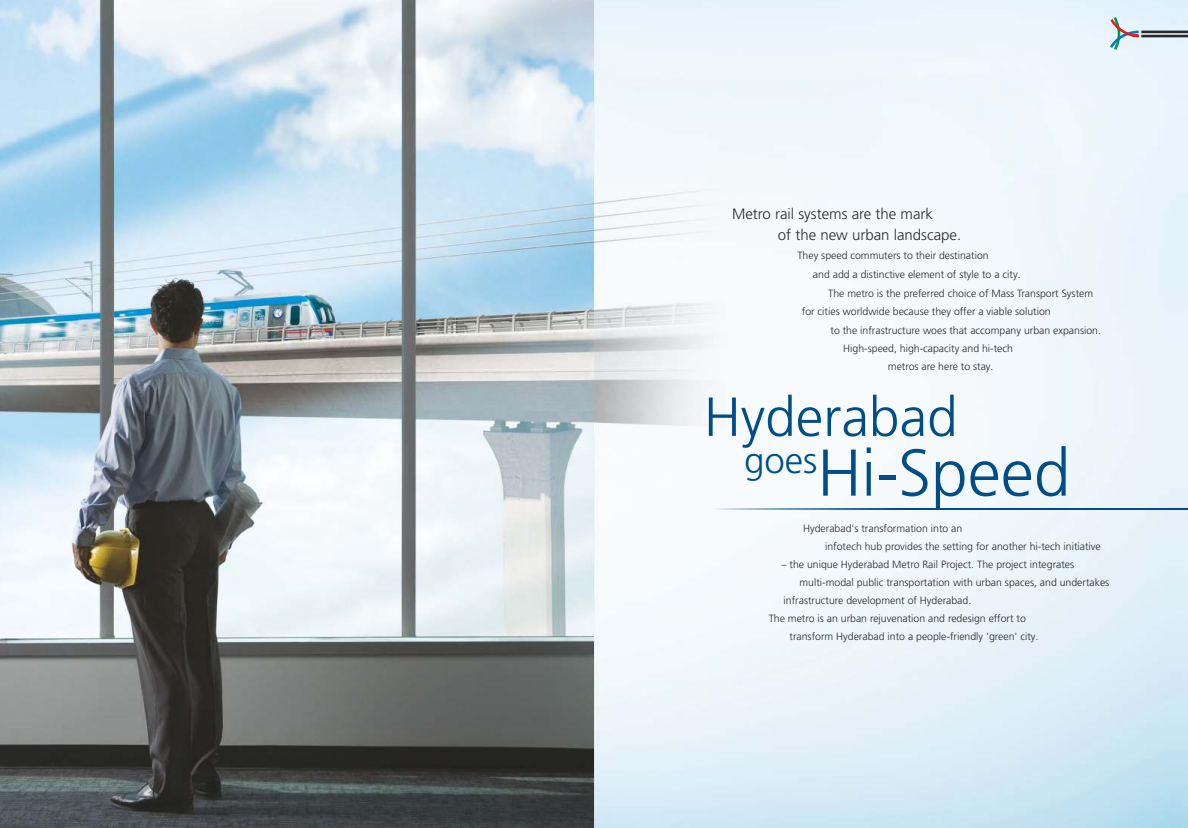
<style>
.page{position:relative;width:1188px;height:828px;background:#fff}
.page>*{position:absolute;margin:0;border:0;box-sizing:border-box;transform-origin:0 0}
.t1{font:300 66px "Frutiger LT Pro";color:#004d87}
.t2{font:300 55px "Frutiger LT Pro";color:#004d87}
.t3{font:300 15px/20.9px "Frutiger LT Pro";color:#292929}
.t4{font:300 10.5px/18px "Frutiger LT Pro";color:#292929}
</style>
<div class="page">
<img style="left:0;top:0;width:1188px;height:828px">
<hr style="left:1141px;top:30px;width:47px;height:3px;background:#292929">
<hr style="left:1141px;top:35px;width:47px;height:2px;background:#292929">
<svg style="left:1107px;top:14px;width:34px;height:39px"></svg>
<hr style="left:708px;top:509px;width:480px;height:1px;background:#004d87">
<h3 class="t3" style="left:778px;top:205px;width:185px;text-indent:-46px">Metro rail systems are the mark<br>of the new urban landscape.</h3>
<p class="t4" style="left:797px;top:248px;width:193px">They speed commuters to their destination</p>
<p class="t4" style="left:813px;top:266px;width:209px">and add a distinctive element of style to a city.</p>
<p class="t4" style="left:828px;top:285px;width:267px">The metro is the preferred choice of Mass Transport System</p>
<p class="t4" style="left:802px;top:303px;width:250px">for cities worldwide because they offer a viable solution</p>
<p class="t4" style="left:831px;top:322px;width:272px">to the infrastructure woes that accompany urban expansion.</p>
<p class="t4" style="left:843px;top:340px;width:171px">High-speed, high-capacity and hi-tech</p>
<p class="t4" style="left:888px;top:359px;width:107px">metros are here to stay.</p>
<h2 class="t2" style="left:704px;top:395px;width:255px">Hyderabad</h2>
<h1 class="t1" style="left:744px;top:446px;width:328px"><sup>goes</sup> Hi-Speed</h1>
<p class="t4" style="left:825px;top:520px;width:277px;text-indent:-22px">Hyderabad's transformation into an<br>infotech hub provides the setting for another hi-tech initiative</p>
<p class="t4" style="left:781px;top:556px;width:294px">– the unique Hyderabad Metro Rail Project. The project integrates</p>
<p class="t4" style="left:800px;top:574px;width:311px">multi-modal public transportation with urban spaces, and undertakes</p>
<p class="t4" style="left:784px;top:592px;width:189px">infrastructure development of Hyderabad.</p>
<p class="t4" style="left:769px;top:611px;width:259px">The metro is an urban rejuvenation and redesign effort to</p>
<p class="t4" style="left:790px;top:629px;width:250px">transform Hyderabad into a people-friendly 'green' city.</p>
</div>
